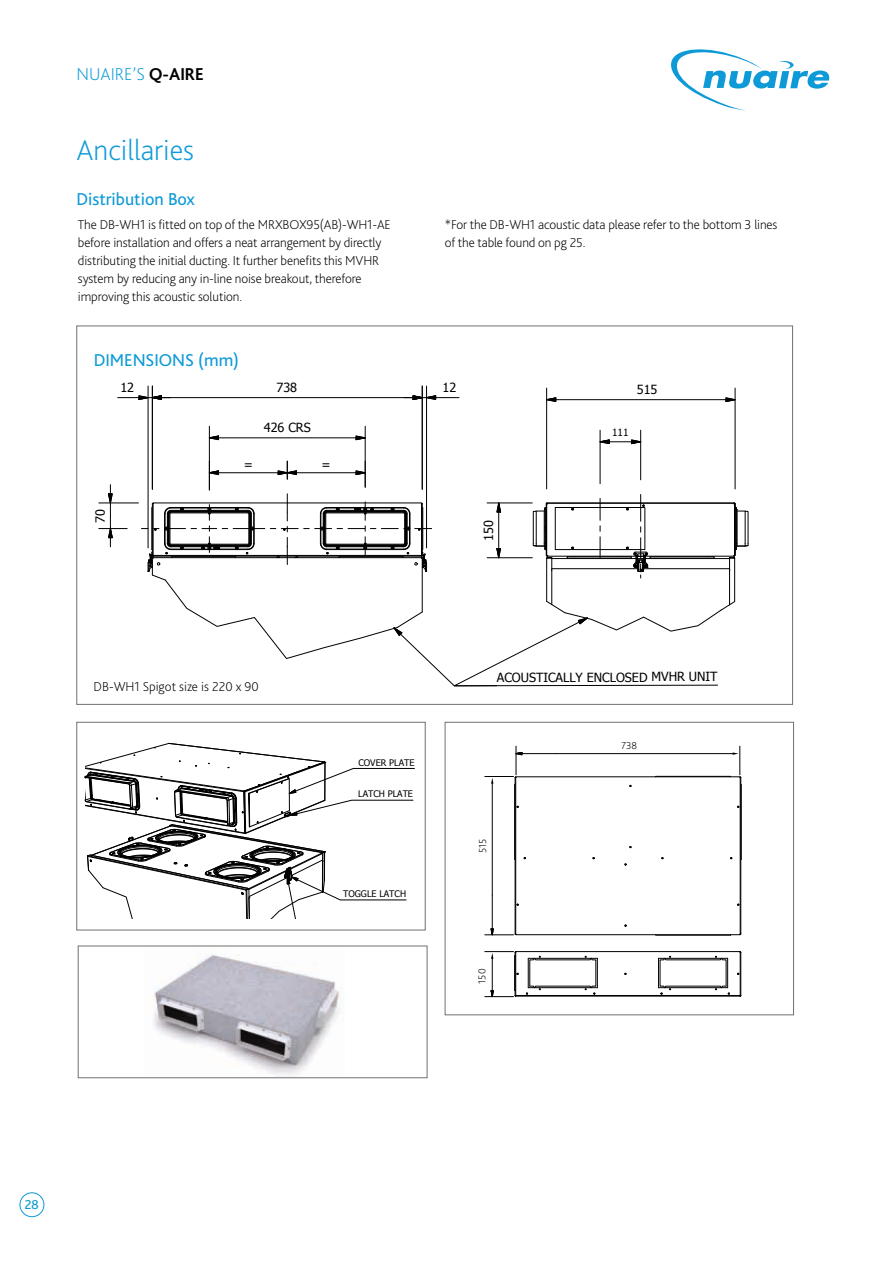
<style>
.page{position:relative;width:893px;height:1263px;background:#fff}
.page>*{position:absolute;margin:0;border:0;box-sizing:border-box;transform-origin:0 0}
.t1{font:200 30px "Bliss 2";color:#0e9ad7}
.t2{font:18px "Bliss";color:#0e9ad7}
.t3{font:200 18px "Bliss 2";color:#0e9ad7}
.t4{font:200 13.5px/18px "Bliss 2";letter-spacing:-.01em;color:#000}
.t5{font:13.5px "Bliss";color:#0e9ad7}
.t6{font:12.6px "Tahoma";letter-spacing:-.005em;color:#000}
.t7{font:200 10.5px "Bliss 2";color:#000}
.t8{font:10.05px "Tahoma";color:#000}
.t9{font:9px "Tahoma";color:#000}
.s1{font-family:"Bliss";font-weight:700;color:#000}
</style>
<div class="page">
<div style="left:20px;top:1192px;width:24px;height:25px;border:1px solid #0e9ad7;border-radius:50%"></div>
<svg style="left:671px;top:49px;width:159px;height:62px"></svg>
<div style="left:77px;top:722px;width:348px;height:208px;border:1px solid #717171"></div>
<svg style="left:84px;top:743px;width:331px;height:175px"></svg>
<hr style="left:161px;top:397px;width:252px;height:1px;background:#000">
<hr style="left:422px;top:386px;width:1px;height:103px;background:#000">
<svg style="left:404px;top:395px;width:55px;height:5px"></svg>
<hr style="left:426px;top:386px;width:1px;height:142px;background:#000">
<hr style="left:152px;top:386px;width:1px;height:103px;background:#000">
<svg style="left:118px;top:395px;width:53px;height:5px"></svg>
<hr style="left:148px;top:386px;width:1px;height:142px;background:#000">
<svg style="left:547px;top:397px;width:9px;height:5px"></svg>
<svg style="left:725px;top:397px;width:10px;height:5px"></svg>
<hr style="left:556px;top:399px;width:170px;height:1px;background:#000">
<hr style="left:546px;top:388px;width:1px;height:101px;background:#000">
<hr style="left:735px;top:388px;width:1px;height:101px;background:#000">
<svg style="left:99px;top:485px;width:28px;height:62px"></svg>
<hr style="left:99px;top:503px;width:39px;height:1px;background:#000">
<svg style="left:208px;top:436px;width:11px;height:4px"></svg>
<svg style="left:356px;top:436px;width:9px;height:4px"></svg>
<hr style="left:218px;top:438px;width:138px;height:1px;background:#000">
<hr style="left:365px;top:426px;width:1px;height:61px;background:#000">
<hr style="left:209px;top:426px;width:1px;height:64px;background:#000">
<svg style="left:141px;top:461px;width:607px;height:225px"></svg>
<svg style="left:599px;top:439px;width:43px;height:5px"></svg>
<hr style="left:640px;top:430px;width:1px;height:50px;background:#000">
<hr style="left:600px;top:430px;width:1px;height:54px;background:#000">
<img style="left:153px;top:954px;width:189px;height:122px">
<div style="left:78px;top:946px;width:349px;height:132px;border:1px solid #717171"></div>
<div style="left:445px;top:722px;width:349px;height:293px;border:1px solid #717171"></div>
<svg style="left:485px;top:746px;width:257px;height:190px"></svg>
<svg style="left:485px;top:951px;width:256px;height:46px"></svg>
<hr style="left:492px;top:957px;width:1px;height:35px;background:#000">
<h2 class="t3" style="left:77px;top:63px;width:129px">NUAIRE’S <span class="s1">Q-AIRE</span></h2>
<h1 class="t1" style="left:77px;top:132px;width:119px">Ancillaries</h1>
<h2 class="t2" style="left:77px;top:190px;width:120px">Distribution Box</h2>
<p class="t4" style="left:78px;top:215px;width:314px">The DB-WH1 is fitted on top of the MRXBOX95(AB)-WH1-AE before installation and offers a neat arrangement by directly distributing the initial ducting. It further benefits this MVHR system by reducing any in-line noise breakout, therefore improving this acoustic solution.</p>
<p class="t4" style="left:445px;top:215px;width:334px">*For the DB-WH1 acoustic data please refer to the bottom 3 lines of the table found on pg 25.</p>
<h2 class="t2" style="left:94px;top:350px;width:147px">DIMENSIONS (mm)</h2>
<p class="t6" style="left:120px;top:379px;width:15px">12</p>
<p class="t6" style="left:276px;top:379px;width:22px">738</p>
<p class="t6" style="left:443px;top:379px;width:15px">12</p>
<p class="t6" style="left:264px;top:419px;width:48px">426 CRS</p>
<p class="t6" style="left:92px;top:523px;width:15px;rotate:-90deg">70</p>
<p class="t6" style="left:244px;top:456px;width:11px">=</p>
<p class="t6" style="left:322px;top:456px;width:11px">=</p>
<p class="t6" style="left:480px;top:541px;width:22px;rotate:-90deg">150</p>
<p class="t6" style="left:637px;top:381px;width:22px">515</p>
<p class="t8" style="left:612px;top:426px;width:18px">111</p>
<p class="t4" style="left:94px;top:677px;width:167px">DB-WH1 Spigot size is 220 x 90</p>
<p class="t9" style="left:358px;top:756px;width:58px">COVER PLATE</p>
<p class="t9" style="left:358px;top:788px;width:56px">LATCH PLATE</p>
<p class="t9" style="left:343px;top:888px;width:64px">TOGGLE LATCH</p>
<p class="t6" style="left:497px;top:668px;width:222px">ACOUSTICALLY ENCLOSED MVHR UNIT</p>
<p class="t7" style="left:621px;top:738px;width:17px">738</p>
<p class="t7" style="left:476px;top:853px;width:16px;rotate:-90deg">515</p>
<p class="t7" style="left:476px;top:984px;width:17px;rotate:-90deg">150</p>
<p class="t5" style="left:25px;top:1197px;width:16px">28</p>
</div>
